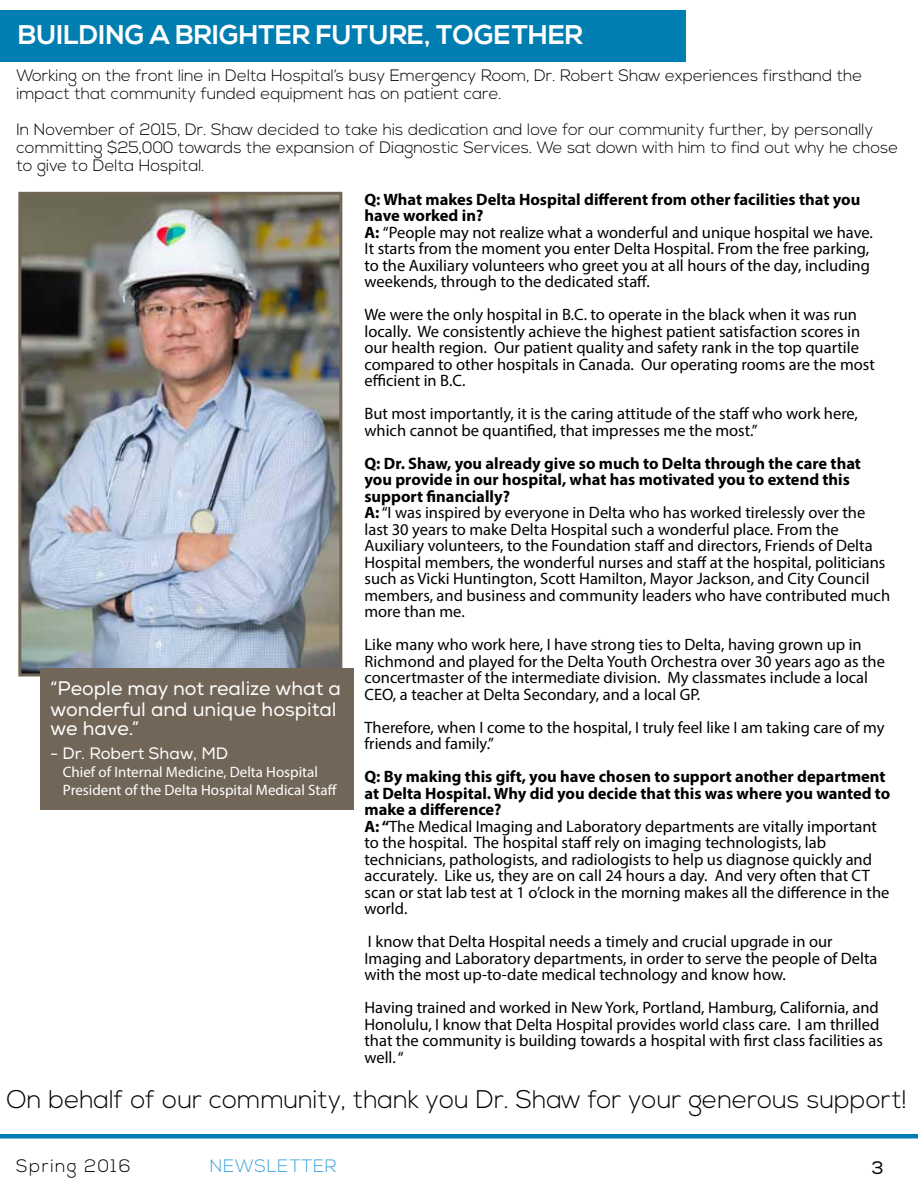
<style>
.page{position:relative;width:918px;height:1188px;background:#fff}
.page>*{position:absolute;margin:0;border:0;box-sizing:border-box;transform-origin:0 0}
.t1{font:700 27px "Nexa";color:#fff}
.t2{font:300 25.5px "Nexa";color:#000}
.t3{font:19.5px/20.2px "Nexa";color:#fff}
.t4{font:300 18px "Nexa";letter-spacing:.08em;color:#000}
.t5{font:300 18px "Nexa";letter-spacing:.04em;color:#43a5dc}
.t6{font:18px "Nexa";color:#000}
.t7{font:16.5px/16.5px "Myriad Pro";color:#000}
.t8{font:300 16.5px/18px "Nexa";color:#000}
.t9{font:16.5px "Nexa";color:#fff}
.t10{font:15px/18px "Myriad Pro";color:#fff}
.s1{font-weight:700}
</style>
<div class="page">
<hr style="left:0;top:1134px;width:918px;height:4px;background:#007db1">
<div style="left:0;top:10px;width:685px;height:52px;background:#007db1"></div>
<img style="left:22px;top:196px;width:316px;height:476px">
<div style="left:18px;top:192px;width:324px;height:484px;border:3px solid #726658"></div>
<div style="left:40px;top:669px;width:314px;height:141px;background:#726658"></div>
<h1 class="t1" style="left:18px;top:19px;width:334px">BUILDING A BRIGHTER FUTUR</h1>
<h1 class="t1" style="left:407px;top:19px;width:171px">E, TOGETHER</h1>
<p class="t8" style="left:16px;top:67px;width:847px">Working on the front line in Delta Hospital’s busy Emergency Room, Dr. Robert Shaw experiences firsthand the impact that community funded equipment has on patient care.</p>
<p class="t8" style="left:16px;top:121px;width:883px">In November of 2015, Dr. Shaw decided to take his dedication and love for our community further, by personally committing $25,000 towards the expansion of Diagnostic Services. We sat down with him to find out why he chose to give to Delta Hospital.</p>
<p class="t3" style="left:50px;top:678px;width:292px">“People may not realize what a wonderful and unique hospital we have.”</p>
<p class="t9" style="left:50px;top:744px;width:180px">- Dr. Robert Shaw, MD</p>
<p class="t10" style="left:63px;top:763px;width:276px">Chief of Internal Medicine, Delta Hospital<br>President of the Delta Hospital Medical Staff</p>
<p class="t7" style="left:364px;top:191px;width:510px"><span class="s1">Q: What makes Delta Hospital different from other facilities that you have worked in?<br>A:</span> “People may not realize what a wonderful and unique hospital we have.<br>It starts from the moment you enter Delta Hospital. From the free parking, to the Auxiliary volunteers who greet you at all hours of the day, including weekends, through to the dedicated staff.</p>
<p class="t7" style="left:364px;top:306px;width:512px">We were the only hospital in B.C. to operate in the black when it was run locally. We consistently achieve the highest patient satisfaction scores in our health region. Our patient quality and safety rank in the top quartile compared to other hospitals in Canada. Our operating rooms are the most efficient in B.C.</p>
<p class="t7" style="left:364px;top:405px;width:495px">But most importantly, it is the caring attitude of the staff who work here, which cannot be quantified, that impresses me the most.”</p>
<p class="t7" style="left:364px;top:455px;width:527px"><span class="s1">Q: Dr. Shaw, you already give so much to Delta through the care that you provide in our hospital, what has motivated you to extend this support financially?<br>A:</span> “I was inspired by everyone in Delta who has worked tirelessly over the last 30 years to make Delta Hospital such a wonderful place. From the Auxiliary volunteers, to the Foundation staff and directors, Friends of Delta Hospital members, the wonderful nurses and staff at the hospital, politicians such as Vicki Huntington, Scott Hamilton, Mayor Jackson, and City Council members, and business and community leaders who have contributed much more than me.</p>
<p class="t7" style="left:364px;top:636px;width:522px">Like many who work here, I have strong ties to Delta, having grown up in Richmond and played for the Delta Youth Orchestra over 30 years ago as the concertmaster of the intermediate division. My classmates include a local CEO, a teacher at Delta Secondary, and a local GP.</p>
<p class="t7" style="left:364px;top:719px;width:521px">Therefore, when I come to the hospital, I truly feel like I am taking care of my friends and family.”</p>
<p class="t7" style="left:364px;top:768px;width:527px"><span class="s1">Q: By making this gift, you have chosen to support another department at Delta Hospital. Why did you decide that this was where you wanted to make a difference?<br>A: “</span>The Medical Imaging and Laboratory departments are vitally important to the hospital. The hospital staff rely on imaging technologists, lab technicians, pathologists, and radiologists to help us diagnose quickly and accurately. Like us, they are on call 24 hours a day. And very often that CT scan or stat lab test at 1 o’clock in the morning makes all the difference in the world.</p>
<p class="t7" style="left:364px;top:933px;width:514px">I know that Delta Hospital needs a timely and crucial upgrade in our<br>Imaging and Laboratory departments, in order to serve the people of Delta with the most up-to-date medical technology and know how.</p>
<p class="t7" style="left:364px;top:999px;width:520px">Having trained and worked in New York, Portland, Hamburg, California, and Honolulu, I know that Delta Hospital provides world class care. I am thrilled that the community is building towards a hospital with first class facilities as well. “</p>
<h2 class="t2" style="left:6px;top:1084px;width:902px">On behalf of our community, thank you Dr. Shaw for your generous support!</h2>
<p class="t4" style="left:16px;top:1155px;width:116px">Spring 2016</p>
<p class="t5" style="left:210px;top:1155px;width:128px">Newsletter</p>
<p class="t6" style="left:872px;top:1157px;width:14px">3</p>
</div>
